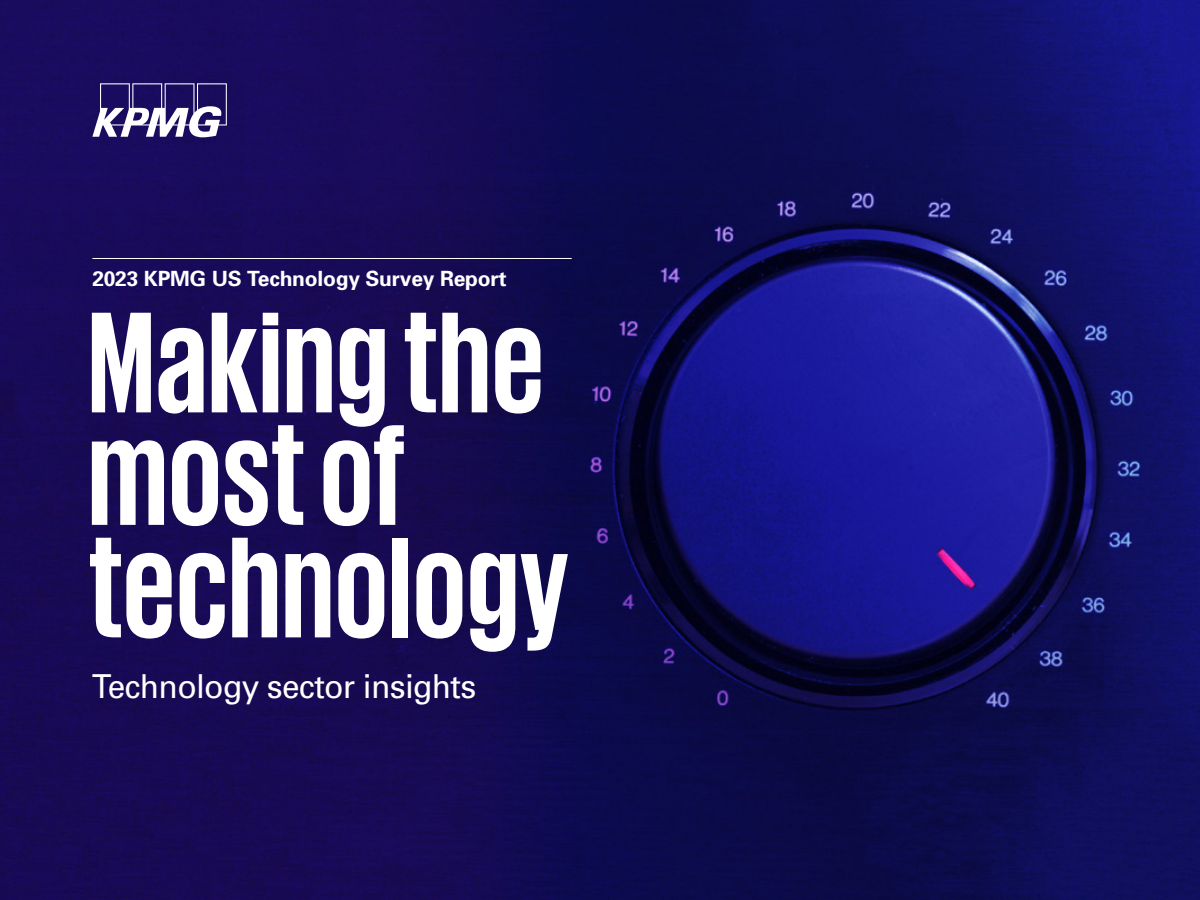
<style>
.page{position:relative;width:1200px;height:900px;background:#fff}
.page>*{position:absolute;margin:0;border:0;box-sizing:border-box;transform-origin:0 0}
.t1{font:700 147px/112.5px "KPMG";letter-spacing:.005em;color:#fff;scale:.96 1}
.t2{font:33px "Univers";letter-spacing:-.02em;color:#fff;scale:.96 1}
.t3{font:700 21px "Univers";letter-spacing:-.01em;color:#fff}
</style>
<div class="page">
<img style="left:0;top:0;width:1200px;height:900px">
<hr style="left:92px;top:258px;width:480px;height:1px;background:#fff">
<svg style="left:92px;top:83px;width:135px;height:54px"></svg>
<p class="t3" style="left:92px;top:266px;width:416px">2023 KPMG US Technology Survey Report</p>
<h1 class="t1" style="left:88px;top:302px;width:502px">Making the most of technology</h1>
<h2 class="t2" style="left:92px;top:667px;width:402px">Technology sector insights</h2>
</div>
